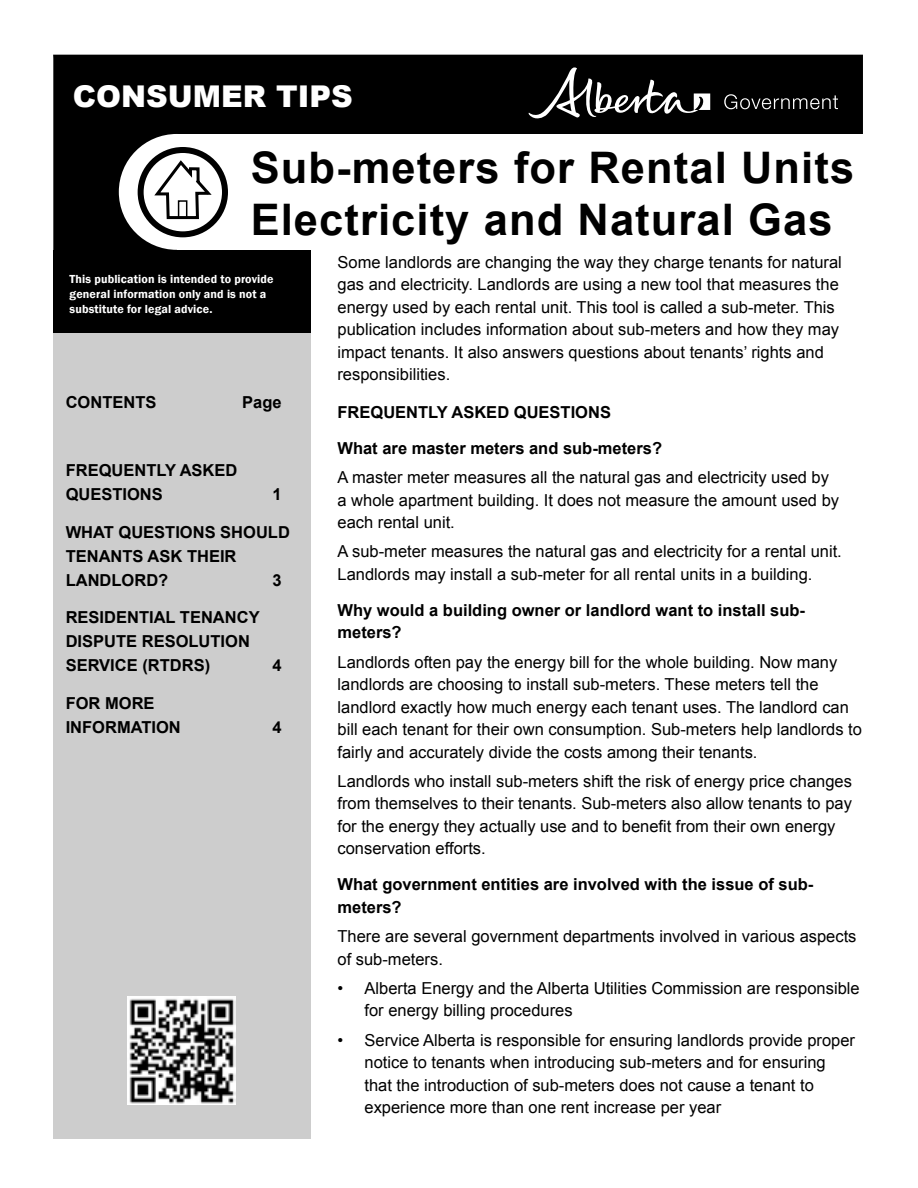
<style>
.page{position:relative;width:918px;height:1188px;background:#fff}
.page>*{position:absolute;margin:0;border:0;box-sizing:border-box;transform-origin:0 0}
.t1{font:700 43.5px/52.5px "Arial";letter-spacing:.025em;color:#000}
.body{font:900 30px "Arial";color:#fff}
.body-2{font:16.5px/22.5px "Arial";color:#000}
.key_headings{font:700 16.5px/24px "Arial";color:#000}
.heading{font:700 16.5px/22.5px "Arial";color:#000}
.bullets{font:16.5px/22.5px "Arial";color:#000}
.t2{font:600 12px/15px "Franklin Gothic";letter-spacing:.01em;color:#fff}
</style>
<div class="page">
<div style="left:53px;top:328px;width:258px;height:810px;background:#cdcdcd"></div>
<img style="left:127px;top:996px;width:108px;height:108px">
<div style="left:53px;top:55px;width:810px;height:195px;background:#000"></div>
<div style="left:119px;top:134px;width:116px;height:116px;background:#fff;border-radius:50%"></div>
<div style="left:177px;top:134px;width:686px;height:116px;background:#fff"></div>
<div style="left:53px;top:250px;width:258px;height:83px;background:#000"></div>
<div style="left:138px;top:147px;width:90px;height:90px;border:6px solid #000;border-radius:50%"></div>
<svg style="left:151px;top:158px;width:64px;height:63px"></svg>
<svg style="left:724px;top:94px;width:114px;height:15px;background:#343434"></svg>
<svg style="left:529px;top:67px;width:181px;height:51px;background:#323232"></svg>
<p class="body" style="left:73px;top:74px;width:281px">CONSUMER TIPS</p>
<p class="t1" style="left:251px;top:142px;width:605px">Sub-meters for Rental Units<br>Electricity and Natural Gas</p>
<p class="t2" style="left:70px;top:272px;width:205px">This publication is intended to provide general information only and is not a substitute for legal advice.</p>
<p class="heading" style="left:66px;top:391px;width:92px">CONTENTS</p>
<p class="heading" style="left:242px;top:391px;width:41px">Page</p>
<p class="key_headings" style="left:66px;top:459px;width:173px">FREQUENTLY ASKED<br>QUESTIONS</p>
<p class="key_headings" style="left:273px;top:483px;width:11px">1</p>
<p class="key_headings" style="left:66px;top:520px;width:226px">WHAT QUESTIONS SHOULD<br>TENANTS ASK THEIR<br>LANDLORD?</p>
<p class="key_headings" style="left:273px;top:568px;width:11px">3</p>
<p class="key_headings" style="left:66px;top:606px;width:196px">RESIDENTIAL TENANCY<br>DISPUTE RESOLUTION<br>SERVICE (RTDRS)</p>
<p class="key_headings" style="left:66px;top:691px;width:117px">FOR MORE<br>INFORMATION</p>
<p class="key_headings" style="left:273px;top:654px;width:11px">4</p>
<p class="key_headings" style="left:273px;top:715px;width:11px">4</p>
<p class="body-2" style="left:338px;top:251px;width:506px">Some landlords are changing the way they charge tenants for natural gas and electricity. Landlords are using a new tool that measures the energy used by each rental unit. This tool is called a sub-meter. This publication includes information about sub-meters and how they may impact tenants. It also answers questions about tenants’ rights and responsibilities.</p>
<p class="key_headings" style="left:338px;top:401px;width:275px">FREQUENTLY ASKED QUESTIONS</p>
<p class="heading" style="left:338px;top:437px;width:326px">What are master meters and sub-meters?</p>
<p class="body-2" style="left:338px;top:466px;width:503px">A master meter measures all the natural gas and electricity used by a whole apartment building. It does not measure the amount used by each rental unit.</p>
<p class="body-2" style="left:338px;top:540px;width:506px">A sub-meter measures the natural gas and electricity for a rental unit.<br>Landlords may install a sub-meter for all rental units in a building.</p>
<p class="heading" style="left:338px;top:599px;width:469px">Why would a building owner or landlord want to install sub&shy;meters?</p>
<p class="body-2" style="left:338px;top:651px;width:526px">Landlords often pay the energy bill for the whole building. Now many landlords are choosing to install sub-meters. These meters tell the landlord exactly how much energy each tenant uses. The landlord can bill each tenant for their own consumption. Sub-meters help landlords to fairly and accurately divide the costs among their tenants.</p>
<p class="body-2" style="left:338px;top:770px;width:516px">Landlords who install sub-meters shift the risk of energy price changes from themselves to their tenants. Sub-meters also allow tenants to pay for the energy they actually use and to benefit from their own energy conservation efforts.</p>
<p class="heading" style="left:338px;top:874px;width:477px">What government entities are involved with the issue of sub&shy;meters?</p>
<p class="bullets" style="left:338px;top:925px;width:521px">There are several government departments involved in various aspects of sub-meters.</p>
<p class="body-2" style="left:364px;top:977px;width:497px;text-indent:-27px">• Alberta Energy and the Alberta Utilities Commission are responsible for energy billing procedures</p>
<p class="body-2" style="left:364px;top:1029px;width:492px;text-indent:-27px">• Service Alberta is responsible for ensuring landlords provide proper notice to tenants when introducing sub-meters and for ensuring that the introduction of sub-meters does not cause a tenant to experience more than one rent increase per year</p>
</div>
